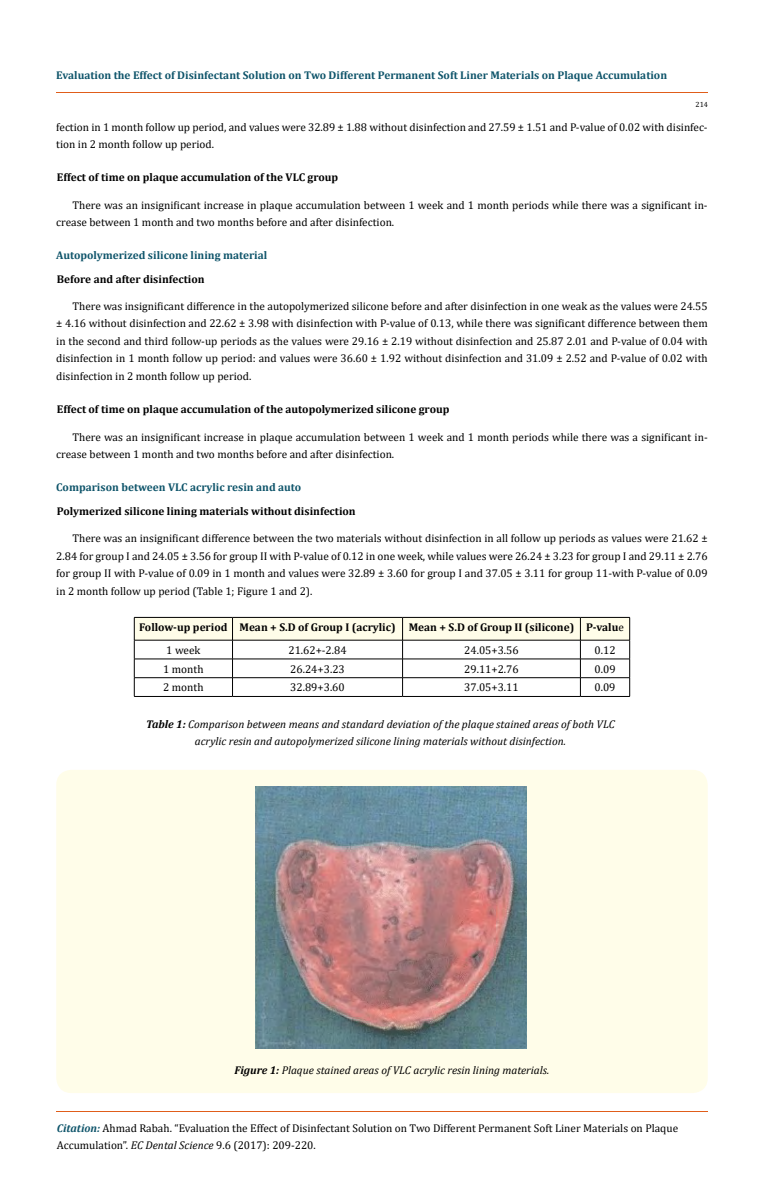
<style>
.page{position:relative;width:764px;height:1202px;background:#fff}
.page>*{position:absolute;margin:0;border:0;box-sizing:border-box;transform-origin:0 0}
.t1{font:11.25px/17.5px "Cambria";color:#000}
.t2{font:700 11.25px/22.8px "Cambria";color:#000}
.t3{font:italic 11.25px/17.5px "Cambria";color:#000;text-align:center}
.t4{font:700 11.25px "Cambria";color:#0e546a}
.t5{font:7.5px "Cambria";color:#000}
.s1{font-weight:400}
.s2{font-weight:700}
.s3{font-weight:700;font-style:italic;color:#0e546a}
.s4{font-style:italic}
</style>
<div class="page">
<hr style="left:56px;top:92px;width:652px;height:1px;background:#e05d1a">
<hr style="left:56px;top:1111px;width:652px;height:1px;background:#e05d1a">
<svg style="left:134px;top:617px;width:496px;height:79px"></svg>
<hr style="left:580px;top:696px;width:50px;height:1px;background:#000">
<hr style="left:402px;top:696px;width:178px;height:1px;background:#000">
<hr style="left:232px;top:696px;width:170px;height:1px;background:#000">
<hr style="left:134px;top:696px;width:98px;height:1px;background:#000">
<div style="left:56px;top:769px;width:652px;height:323px;background:#fffde9;border-radius:15px"></div>
<img style="left:255px;top:786px;width:271px;height:262px">
<p class="t4" style="left:56px;top:67px;width:612px">Evaluation the Effect of Disinfectant Solution on Two Different Permanent Soft Liner Materials on Plaque Accumulation</p>
<p class="t5" style="left:695px;top:100px;width:14px">214</p>
<p class="t1" style="left:56px;top:118px;width:653px">fection in 1 month follow up period, and values were 32.89 ± 1.88 without disinfection and 27.59 ± 1.51 and P-value of 0.02 with disinfec&shy;tion in 2 month follow up period.</p>
<p class="t2" style="left:57px;top:166px;width:283px">Effect of time on plaque accumulation of the VLC group</p>
<p class="t1" style="left:56px;top:196px;width:653px;text-indent:16px">There was an insignificant increase in plaque accumulation between 1 week and 1 month periods while there was a significant in&shy;crease between 1 month and two months before and after disinfection.</p>
<p class="t4" style="left:56px;top:247px;width:212px">Autopolymerized silicone lining material</p>
<p class="t2" style="left:57px;top:267px;width:149px">Before and after disinfection</p>
<p class="t1" style="left:56px;top:297px;width:653px;text-align:justify;text-indent:16px">There was insignificant difference in the autopolymerized silicone before and after disinfection in one weak as the values were 24.55 ± 4.16 without disinfection and 22.62 ± 3.98 with disinfection with P-value of 0.13, while there was significant difference between them in the second and third follow-up periods as the values were 29.16 ± 2.19 without disinfection and 25.87 2.01 and P-value of 0.04 with disinfection in 1 month follow up period: and values were 36.60 ± 1.92 without disinfection and 31.09 ± 2.52 and P-value of 0.02 with disinfection in 2 month follow up period.</p>
<p class="t2" style="left:57px;top:397px;width:394px">Effect of time on plaque accumulation of the autopolymerized silicone group</p>
<p class="t1" style="left:56px;top:428px;width:653px;text-indent:16px">There was an insignificant increase in plaque accumulation between 1 week and 1 month periods while there was a significant in&shy;crease between 1 month and two months before and after disinfection.</p>
<p class="t4" style="left:56px;top:479px;width:246px">Comparison between VLC acrylic resin and auto</p>
<p class="t2" style="left:57px;top:499px;width:300px">Polymerized silicone lining materials without disinfection</p>
<p class="t1" style="left:56px;top:529px;width:653px;text-align:justify;text-indent:16px">There was an insignificant difference between the two materials without disinfection in all follow up periods as values were 21.62 ± 2.84 for group I and 24.05 ± 3.56 for group II with P-value of 0.12 in one week, while values were 26.24 ± 3.23 for group I and 29.11 ± 2.76 for group II with P-value of 0.09 in 1 month and values were 32.89 ± 3.60 for group I and 37.05 ± 3.11 for group 11-with P-value of 0.09 in 2 month follow up period (Table 1; Figure 1 and 2).</p>
<p class="t2" style="left:166px;top:615px;width:459px;text-indent:-27px">Follow-up period Mean + S.D of Group I (acrylic) Mean + S.D of Group II (silicone) P-valu<span class="s1">e<br>1 week</span></p>
<p class="t1" style="left:288px;top:641px;width:60px">21.62+-2.84</p>
<p class="t1" style="left:464px;top:641px;width:56px">24.05+3.56</p>
<p class="t1" style="left:594px;top:641px;width:23px">0.12</p>
<p class="t1" style="left:163px;top:660px;width:42px">1 month</p>
<p class="t1" style="left:290px;top:660px;width:56px">26.24+3.23</p>
<p class="t1" style="left:464px;top:660px;width:56px">29.11+2.76</p>
<p class="t1" style="left:594px;top:660px;width:23px">0.09</p>
<p class="t1" style="left:163px;top:678px;width:42px">2 month</p>
<p class="t1" style="left:290px;top:678px;width:56px">32.89+3.60</p>
<p class="t1" style="left:464px;top:678px;width:56px">37.05+3.11</p>
<p class="t1" style="left:594px;top:678px;width:23px">0.09</p>
<p class="t3" style="left:146px;top:714px;width:470px"><span class="s2">Table 1:</span> Comparison between means and standard deviation of the plaque stained areas of both VLC acrylic resin and autopolymerized silicone lining materials without disinfection.</p>
<p class="t3" style="left:234px;top:1061px;width:316px"><span class="s2">Figure 1:</span> Plaque stained areas of VLC acrylic resin lining materials.</p>
<p class="t1" style="left:57px;top:1118px;width:623px"><span class="s3">Citation:</span> Ahmad Rabah. “Evaluation the Effect of Disinfectant Solution on Two Different Permanent Soft Liner Materials on Plaque<br>Accumulation”. <span class="s4">EC Dental Science</span> 9.6 (2017): 209-220.</p>
</div>
